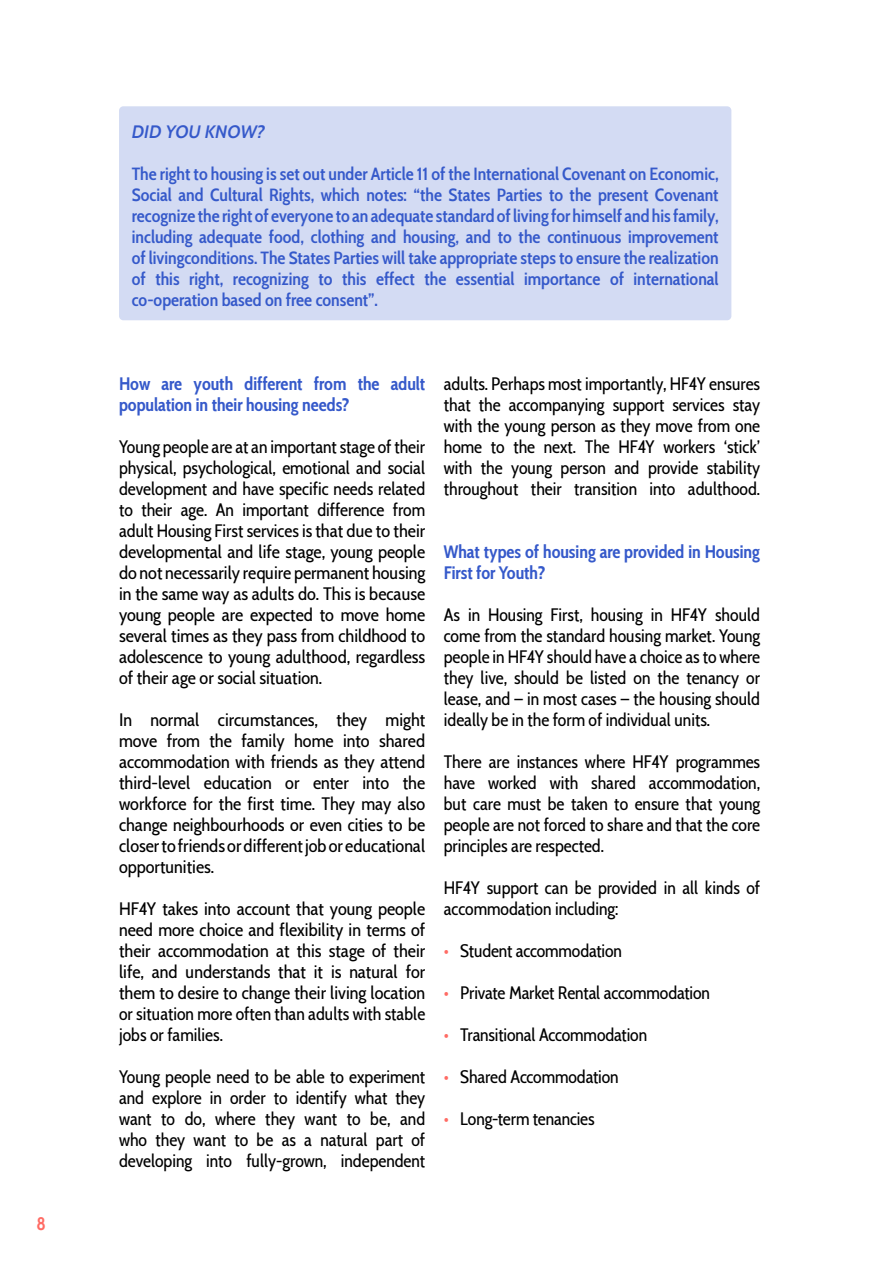
<style>
.page{position:relative;width:893px;height:1263px;background:#fff}
.page>*{position:absolute;margin:0;border:0;box-sizing:border-box;transform-origin:0 0}
.body{font:18px/21px "Cabin Condensed";color:#000;text-align:justify}
.body-2{font:600 18px/21px "Cabin Condensed";color:#3559ca;text-align:justify}
.body-3{font:700 18px/21px "Cabin Condensed";color:#3559ca}
.body-4{font:italic 18px "Cabin";color:#3559ca}
.t1{font:700 18px "Cabin Condensed";color:#ff6b64}
.s1{color:#ff6b64}
</style>
<div class="page">
<div style="left:119px;top:106px;width:612px;height:214px;background:#d3dbf3;border-radius:4px"></div>
<p class="t1" style="left:36px;top:1210px;width:11px">8</p>
<p class="body-4" style="left:132px;top:117px;width:135px">DID YOU KNOW?</p>
<p class="body-2" style="left:132px;top:162px;width:588px">The right to housing is set out under Article 11 of the International Covenant on Economic, Social and Cultural Rights, which notes: “the States Parties to the present Covenant recognize the right of everyone to an adequate standard of living for himself and his family, including adequate food, clothing and housing, and to the continuous improvement of livingconditions. The States Parties will take appropriate steps to ensure the realization of this right, recognizing to this effect the essential importance of international co-operation based on free consent”.</p>
<p class="body-3" style="left:119px;top:372px;width:308px">How are youth different from the adult population in their housing needs?</p>
<p class="body" style="left:119px;top:435px;width:308px">Young people are at an important stage of their physical, psychological, emotional and social development and have specific needs related to their age. An important difference from adult Housing First services is that due to their developmental and life stage, young people do not necessarily require permanent housing in the same way as adults do. This is because young people are expected to move home several times as they pass from childhood to adolescence to young adulthood, regardless of their age or social situation.</p>
<p class="body" style="left:119px;top:708px;width:308px">In normal circumstances, they might move from the family home into shared accommodation with friends as they attend third-level education or enter into the workforce for the first time. They may also change neighbourhoods or even cities to be closer to friends or different job or educational opportunities.</p>
<p class="body" style="left:119px;top:897px;width:308px">HF4Y takes into account that young people need more choice and flexibility in terms of their accommodation at this stage of their life, and understands that it is natural for them to desire to change their living location or situation more often than adults with stable jobs or families.</p>
<p class="body" style="left:119px;top:1065px;width:308px">Young people need to be able to experiment and explore in order to identify what they want to do, where they want to be, and who they want to be as a natural part of developing into fully-grown, independent</p>
<p class="body" style="left:444px;top:372px;width:318px">adults. Perhaps most importantly, HF4Y ensures that the accompanying support services stay with the young person as they move from one home to the next. The HF4Y workers ‘stick’ with the young person and provide stability throughout their transition into adulthood.</p>
<p class="body-3" style="left:444px;top:540px;width:318px">What types of housing are provided in Housing<br>First for Youth?</p>
<p class="body" style="left:444px;top:603px;width:318px">As in Housing First, housing in HF4Y should come from the standard housing market. Young people in HF4Y should have a choice as to where they live, should be listed on the tenancy or lease, and – in most cases – the housing should ideally be in the form of individual units.</p>
<p class="body" style="left:444px;top:750px;width:318px">There are instances where HF4Y programmes have worked with shared accommodation, but care must be taken to ensure that young people are not forced to share and that the core principles are respected.</p>
<p class="body" style="left:444px;top:876px;width:318px">HF4Y support can be provided in all kinds of accommodation including:</p>
<p class="body" style="left:444px;top:939px;width:180px"><span class="s1">•</span> Student accommodation</p>
<p class="body" style="left:444px;top:981px;width:268px"><span class="s1">•</span> Private Market Rental accommodation</p>
<p class="body" style="left:444px;top:1023px;width:205px"><span class="s1">•</span> Transitional Accommodation</p>
<p class="body" style="left:444px;top:1065px;width:176px"><span class="s1">•</span> Shared Accommodation</p>
<p class="body" style="left:444px;top:1107px;width:152px"><span class="s1">•</span> Long-term tenancies</p>
</div>
